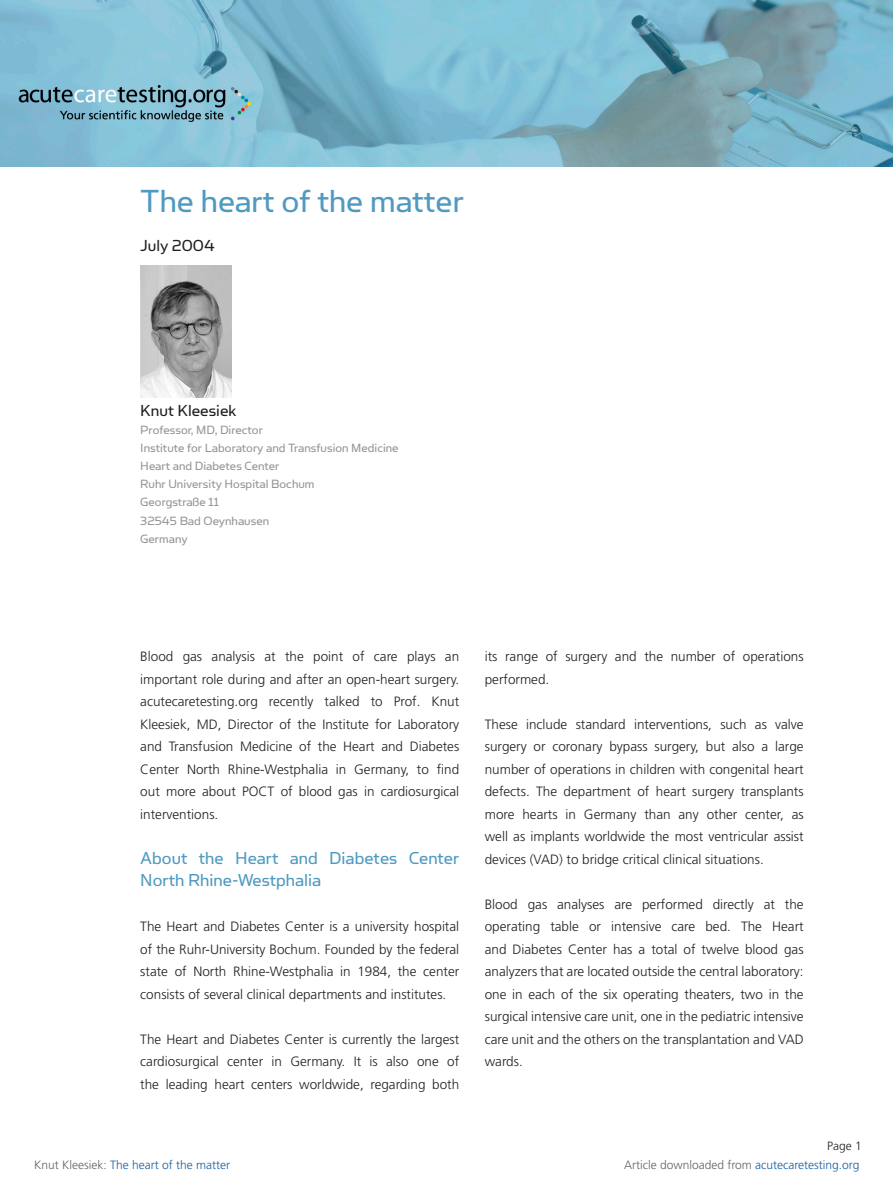
<style>
.page{position:relative;width:893px;height:1187px;background:#fff}
.page>*{position:absolute;margin:0;border:0;box-sizing:border-box;transform-origin:0 0}
.Overskrift{font:36px "Simian Text Orangutan";color:#509ac0}
.Heading_article{font:19.5px/22.5px "Simian Text Orangutan";color:#509ac0}
.Overskrift-2{font:18px "Simian Text Orangutan";color:#231f20}
.Heading_article-2{font:300 13.5px/22.5px "Frutiger";color:#231f20;text-align:justify}
.Overskrift-3{font:13.5px "Simian Text Orangutan";color:#939598}
.Heading_article-3{font:300 12px "Frutiger";color:#636366}
.Heading_article-4{font:300 12px "Frutiger";color:#175d9e}
.Heading_article-5{font:300 12px "Frutiger";color:#231f20}
.s1{color:#636366}
.s2{color:#175d9e}
</style>
<div class="page">
<img style="left:140px;top:266px;width:92px;height:131px">
<img style="left:0;top:0;width:893px;height:167px">
<p class="Overskrift" style="left:140px;top:181px;width:325px">The heart of the matter</p>
<p class="Overskrift-2" style="left:140px;top:236px;width:76px">July 2004</p>
<p class="Overskrift-2" style="left:140px;top:401px;width:98px">Knut Kleesiek</p>
<p class="Overskrift-3" style="left:140px;top:423px;width:124px">Professor, MD, Director</p>
<p class="Overskrift-3" style="left:140px;top:441px;width:260px">Institute for Laboratory and Transfusion Medicine</p>
<p class="Overskrift-3" style="left:140px;top:459px;width:141px">Heart and Diabetes Center</p>
<p class="Overskrift-3" style="left:140px;top:477px;width:176px">Ruhr University Hospital Bochum</p>
<p class="Overskrift-3" style="left:140px;top:495px;width:80px">Georgstraße 11</p>
<p class="Overskrift-3" style="left:140px;top:513px;width:130px">32545 Bad Oeynhausen</p>
<p class="Overskrift-3" style="left:140px;top:531px;width:49px">Germany</p>
<p class="Heading_article-2" style="left:140px;top:645px;width:320px">Blood gas analysis at the point of care plays an important role during and after an open-heart surgery. acutecaretesting.org recently talked to Prof. Knut Kleesiek, MD, Director of the Institute for Laboratory and Transfusion Medicine of the Heart and Diabetes Center North Rhine-Westphalia in Germany, to find out more about POCT of blood gas in cardiosurgical interventions.</p>
<p class="Heading_article" style="left:140px;top:846px;width:320px">About the Heart and Diabetes Center<br>North Rhine-Westphalia</p>
<p class="Heading_article-2" style="left:140px;top:915px;width:320px">The Heart and Diabetes Center is a university hospital of the Ruhr-University Bochum. Founded by the federal state of North Rhine-Westphalia in 1984, the center consists of several clinical departments and institutes.</p>
<p class="Heading_article-2" style="left:140px;top:1027px;width:320px">The Heart and Diabetes Center is currently the largest cardiosurgical center in Germany. It is also one of the leading heart centers worldwide, regarding both</p>
<p class="Heading_article-2" style="left:485px;top:645px;width:320px">its range of surgery and the number of operations performed.</p>
<p class="Heading_article-2" style="left:485px;top:712px;width:320px">These include standard interventions, such as valve surgery or coronary bypass surgery, but also a large number of operations in children with congenital heart defects. The department of heart surgery transplants more hearts in Germany than any other center, as well as implants worldwide the most ventricular assist devices (VAD) to bridge critical clinical situations.</p>
<p class="Heading_article-2" style="left:485px;top:892px;width:320px">Blood gas analyses are performed directly at the operating table or intensive care bed. The Heart and Diabetes Center has a total of twelve blood gas analyzers that are located outside the central laboratory: one in each of the six operating theaters, two in the surgical intensive care unit, one in the pediatric intensive care unit and the others on the transplantation and VAD wards.</p>
<p class="Heading_article-5" style="left:827px;top:1139px;width:36px">Page 1</p>
<p class="Heading_article-4" style="left:34px;top:1158px;width:198px"><span class="s1">Knut Kleesiek:</span> The heart of the matter</p>
<p class="Heading_article-3" style="left:624px;top:1158px;width:237px">Article downloaded from <span class="s2">acutecaretesting.org</span></p>
</div>
